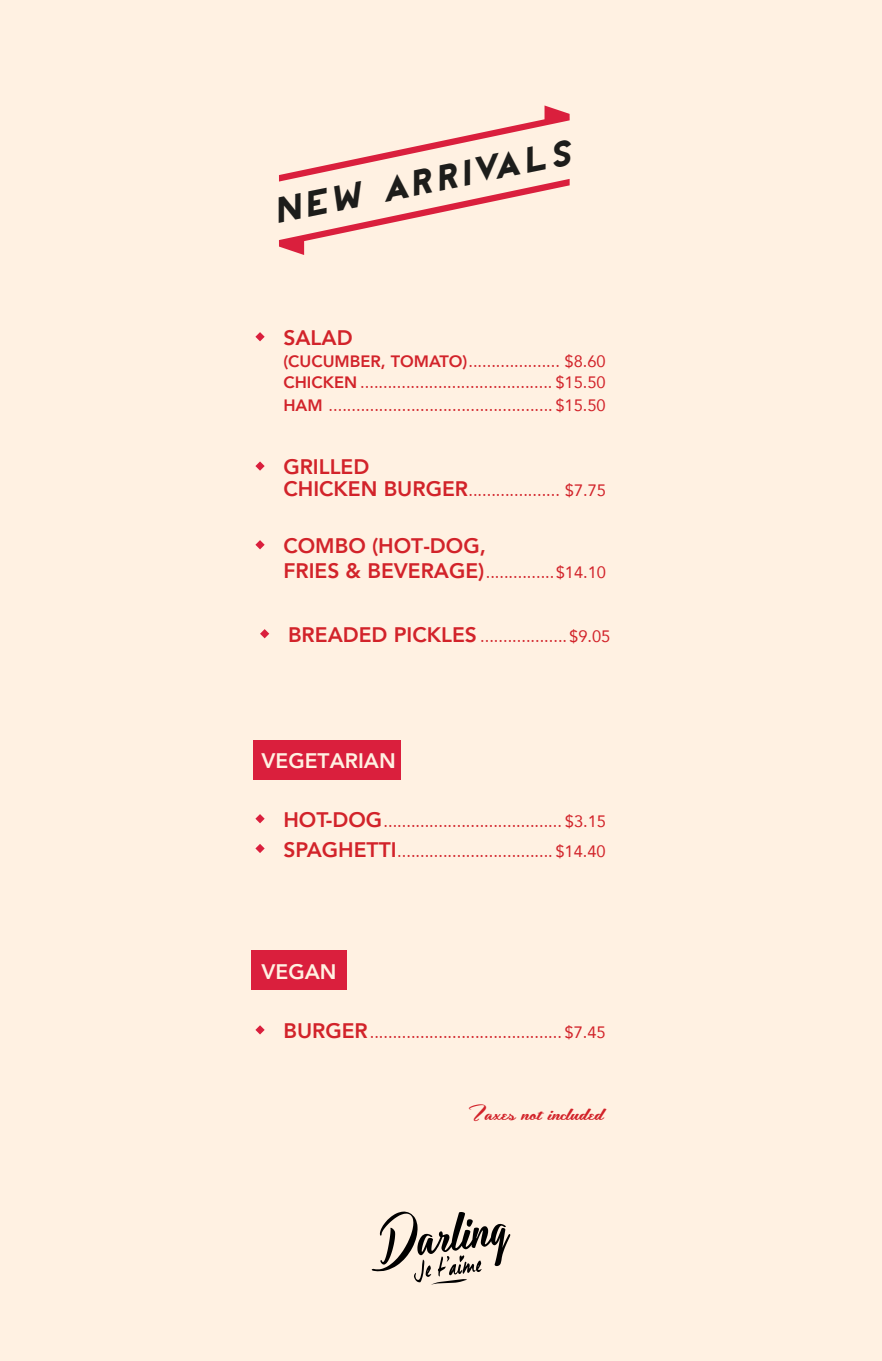
<style>
.page{position:relative;width:882px;height:1361px;background:#fff1e2}
.page>*{position:absolute;margin:0;border:0;box-sizing:border-box;transform-origin:0 0}
.t1{font:italic 34.12px "REVOLUTION";color:#1d1d1b;scale:1.04 1}
.t2{font:800 21px "Avenir";color:#d2232a}
.t3{font:italic 21px "Hemmet Personal Use Only";color:#d2232a}
.t4{font:800 21px "Avenir";color:#fff1e2}
.t5{font:16.45px/21px "Avenir";color:#d2232a}
.s1{font-weight:800}
.s2{font-weight:800;font-size:21px}
</style>
<div class="page">
<svg style="left:372px;top:1211px;width:138px;height:74px"></svg>
<div style="left:251px;top:950px;width:96px;height:40px;background:#da1f3d"></div>
<div style="left:254px;top:740px;width:147px;height:39px;background:#da1f3d"></div>
<svg style="left:255px;top:332px;width:10px;height:9px"></svg>
<svg style="left:255px;top:461px;width:10px;height:10px"></svg>
<svg style="left:255px;top:540px;width:10px;height:9px"></svg>
<svg style="left:260px;top:629px;width:9px;height:9px"></svg>
<svg style="left:255px;top:814px;width:10px;height:9px"></svg>
<svg style="left:255px;top:844px;width:10px;height:9px"></svg>
<svg style="left:255px;top:1025px;width:10px;height:9px"></svg>
<svg style="left:279px;top:105px;width:291px;height:150px"></svg>
<h1 class="t1" style="left:270px;top:181px;width:291px;rotate:-11deg">NEW ARRIVALS</h1>
<p class="t2" style="left:283px;top:321px;width:71px">SALAD</p>
<p class="t5" style="left:283px;top:351px;width:324px"><span class="s1">(CUCUMBER, TOMATO)</span>.................... $8.60<br><span class="s1">CHICKEN</span> .......................................... $15.50</p>
<p class="t5" style="left:283px;top:394px;width:324px"><span class="s1">HAM</span> ................................................. $15.50</p>
<p class="t2" style="left:283px;top:450px;width:87px">GRILLED</p>
<p class="t5" style="left:283px;top:480px;width:324px"><span class="s2">CHICKEN BURGER</span>.................... $7.75</p>
<p class="t2" style="left:283px;top:529px;width:204px">COMBO (HOT-DOG,</p>
<p class="t5" style="left:283px;top:561px;width:324px"><span class="s2">FRIES &amp; BEVERAGE)</span>...............$14.10</p>
<p class="t5" style="left:288px;top:625px;width:324px"><span class="s2">BREADED PICKLES</span> ...................$9.05</p>
<p class="t4" style="left:262px;top:744px;width:136px">VEGETARIAN</p>
<p class="t5" style="left:283px;top:806px;width:324px;line-height:29.8px"><span class="s2">HOT-DOG</span>....................................... $3.15<br><span class="s2">SPAGHETTI</span>.................................. $14.40</p>
<p class="t4" style="left:262px;top:955px;width:77px">VEGAN</p>
<p class="t5" style="left:283px;top:1021px;width:324px"><span class="s2">BURGER</span>.......................................... $7.45</p>
<p class="t3" style="left:473px;top:1098px;width:151px">Taxesnotincluded</p>
</div>
